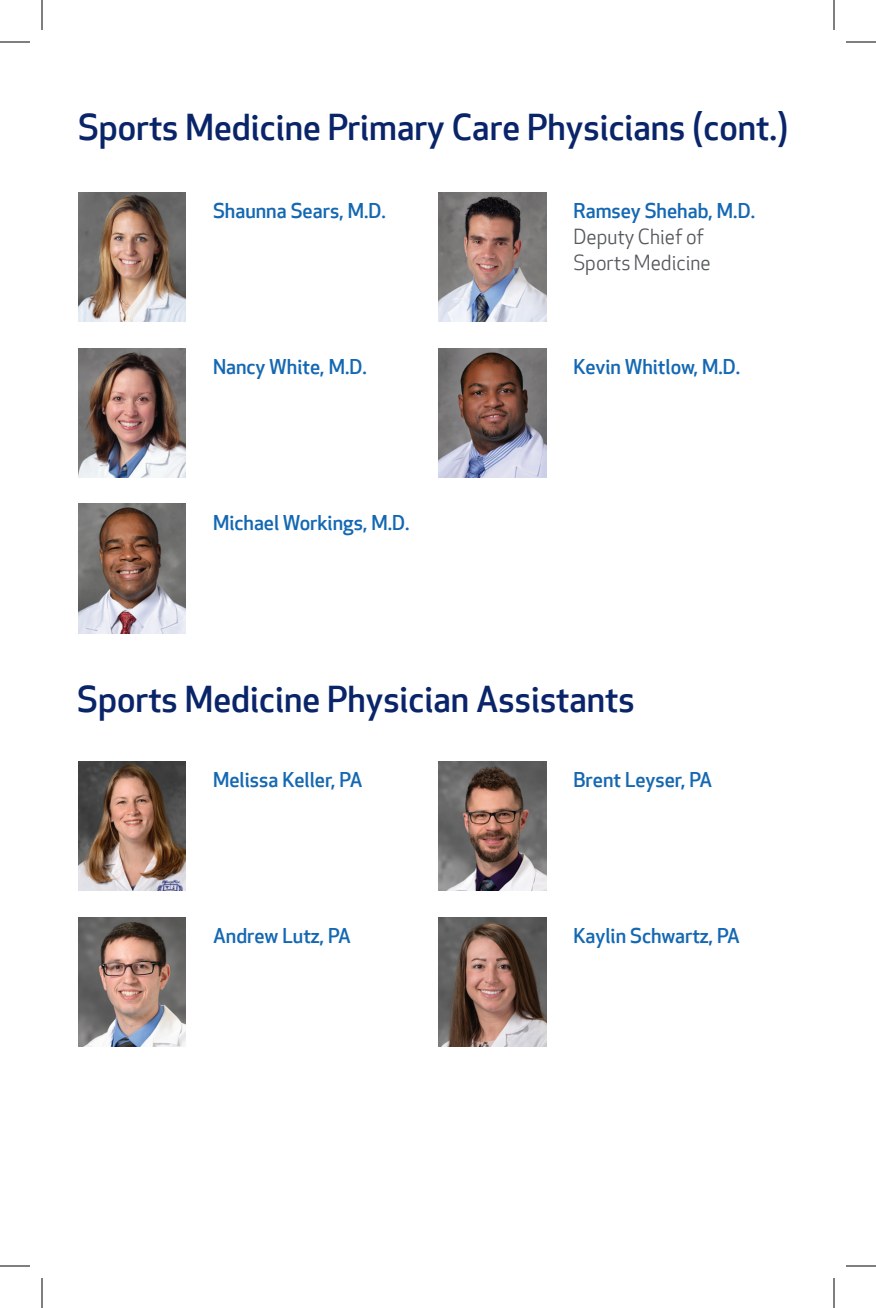
<style>
.page{position:relative;width:876px;height:1308px;background:#fff}
.page>*{position:absolute;margin:0;border:0;box-sizing:border-box;transform-origin:0 0}
.t1{font:500 35px "Apex New";color:#0a246a}
.t2{font:500 20px "Apex New";color:#1468b3}
.t3{font:20px/26px "Apex New";color:#55595c}
</style>
<div class="page">
<img style="left:78px;top:348px;width:108px;height:130px">
<img style="left:78px;top:504px;width:108px;height:130px">
<img style="left:78px;top:761px;width:108px;height:130px">
<img style="left:78px;top:917px;width:108px;height:130px">
<img style="left:78px;top:192px;width:108px;height:130px">
<img style="left:438px;top:348px;width:108px;height:130px">
<img style="left:438px;top:761px;width:108px;height:130px">
<img style="left:438px;top:917px;width:108px;height:130px">
<img style="left:438px;top:192px;width:108px;height:130px">
<hr style="left:0;top:42px;width:30px;height:1px;background:#000">
<hr style="left:846px;top:42px;width:30px;height:1px;background:#000">
<hr style="left:0;top:1266px;width:30px;height:1px;background:#000">
<hr style="left:846px;top:1266px;width:30px;height:1px;background:#000">
<hr style="left:42px;top:0;width:1px;height:30px;background:#000">
<hr style="left:42px;top:1278px;width:1px;height:30px;background:#000">
<hr style="left:834px;top:0;width:1px;height:30px;background:#000">
<hr style="left:834px;top:1278px;width:1px;height:30px;background:#000">
<h1 class="t1" style="left:78px;top:107px;width:712px">Sports Medicine Primary Care Physicians (cont.)</h1>
<p class="t2" style="left:213px;top:199px;width:174px">Shaunna Sears, M.D.</p>
<p class="t2" style="left:213px;top:355px;width:155px">Nancy White, M.D.</p>
<p class="t2" style="left:213px;top:511px;width:198px">Michael Workings, M.D.</p>
<p class="t2" style="left:573px;top:199px;width:183px">Ramsey Shehab, M.D.</p>
<p class="t3" style="left:573px;top:224px;width:139px">Deputy Chief of<br>Sports Medicine</p>
<p class="t2" style="left:573px;top:355px;width:168px">Kevin Whitlow, M.D.</p>
<h1 class="t1" style="left:77px;top:679px;width:559px">Sports Medicine Physician Assistants</h1>
<p class="t2" style="left:213px;top:768px;width:151px">Melissa Keller, PA</p>
<p class="t2" style="left:213px;top:924px;width:139px">Andrew Lutz, PA</p>
<p class="t2" style="left:573px;top:768px;width:140px">Brent Leyser, PA</p>
<p class="t2" style="left:573px;top:924px;width:168px">Kaylin Schwartz, PA</p>
</div>
